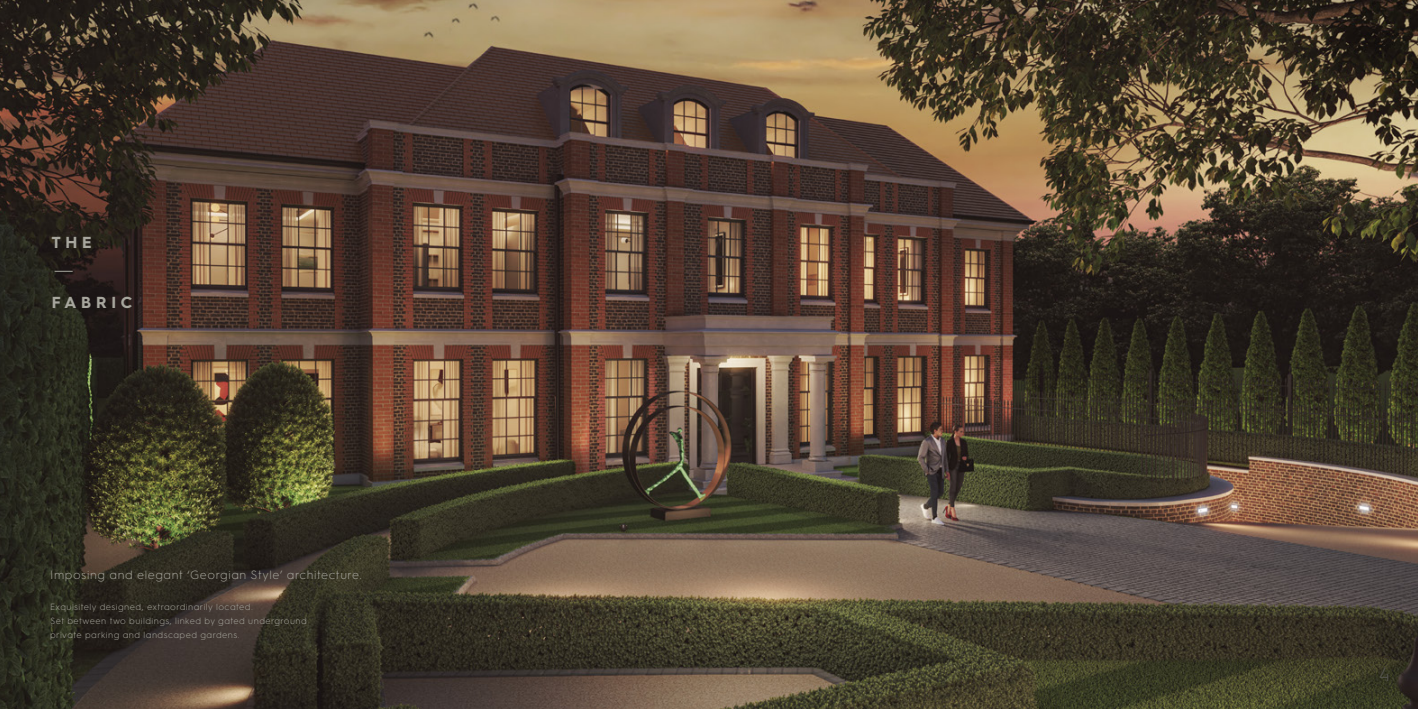
<style>
.page{position:relative;width:1418px;height:709px;background:#fff}
.page>*{position:absolute;margin:0;border:0;box-sizing:border-box;transform-origin:0 0}
.t1{font:100 48px "Hurme Geometric Sans 1";color:#a8a79e}
.t2{font:300 19.1px "Hurme Geometric Sans 3";color:#575651}
.t3{font:700 16px "Hurme Geometric Sans 3";letter-spacing:.3em;color:#a8a79e}
.t4{font:300 12px "Hurme Geometric Sans 3";letter-spacing:.05em;color:#a8a79e}
.t5{font:300 9px/14px "Hurme Geometric Sans 3";letter-spacing:.05em;color:#a8a79e}
</style>
<div class="page">
<img style="left:0;top:0;width:1417px;height:709px">
<h3 class="t3" style="left:52px;top:231px;width:41px">THE</h3>
<h1 class="t1" style="left:52px;top:240px;width:25px">–</h1>
<h3 class="t3" style="left:52px;top:291px;width:82px">FABRIC</h3>
<h3 class="t4" style="left:50px;top:566px;width:313px">Imposing and elegant ‘Georgian Style’ architecture.</h3>
<p class="t5" style="left:50px;top:599px;width:258px">Exquisitely designed, extraordinarily located.<br>Set between two buildings, linked by gated underground private parking and landscaped gardens.</p>
<h2 class="t2" style="left:1378px;top:661px;width:13px">4</h2>
</div>
